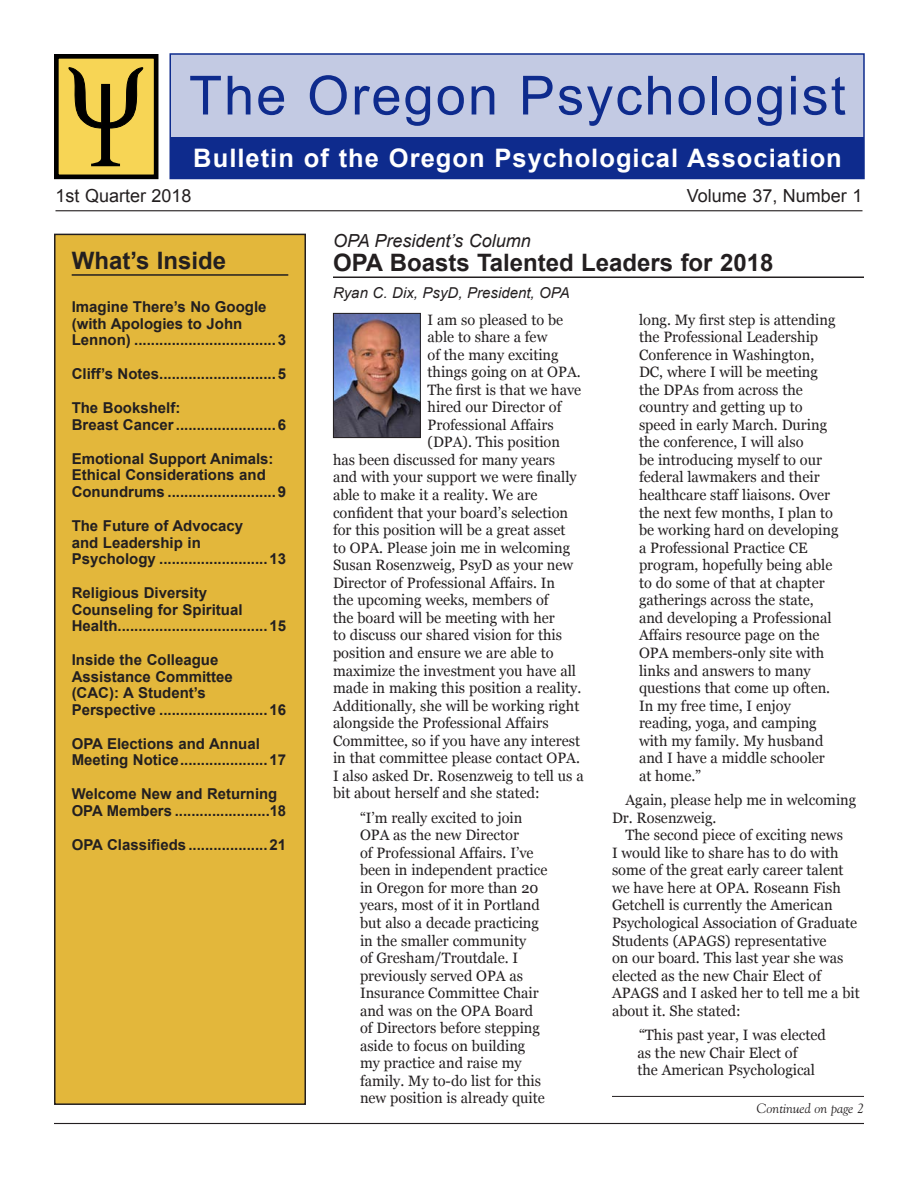
<style>
.page{position:relative;width:918px;height:1188px;background:#fff}
.page>*{position:absolute;margin:0;border:0;box-sizing:border-box;transform-origin:0 0}
.t1{font:54px "Arial";letter-spacing:.04em;color:#0e2b8d}
.t2{font:700 25.5px "Arial";letter-spacing:.04em;color:#fff}
.t3{font:700 24px "Arial";color:#231f20}
.t4{font:18px "Arial";color:#231f20}
.t5{font:italic 18px "Arial";color:#231f20}
.t6{font:15px/17.5px "Georgia";color:#231f20}
.t7{font:700 15px/16.5px "Arial";color:#231f20}
.t8{font:italic 15px "Arial";color:#231f20}
.t9{font:italic 13.5px "Goudy";color:#231f20}
</style>
<div class="page">
<hr style="left:333px;top:277px;width:531px;height:1px;background:#231f20">
<hr style="left:612px;top:1096px;width:252px;height:1px;background:#231f20">
<hr style="left:54px;top:1123px;width:810px;height:1px;background:#231f20">
<hr style="left:56px;top:210px;width:806px;height:1px;background:#231f20">
<div style="left:171px;top:137px;width:693px;height:42px;background:#0e2b8d"></div>
<div style="left:171px;top:54px;width:693px;height:82px;background:#c3cae3"></div>
<div style="left:56px;top:56px;width:100px;height:121px;background:#f7d555"></div>
<div style="left:54px;top:54px;width:104px;height:125px;border:5px solid #000"></div>
<svg style="left:68px;top:67px;width:76px;height:99px"></svg>
<div style="left:169px;top:53px;width:696px;height:126px;border:2px solid #0e2b8d"></div>
<div style="left:55px;top:234px;width:250px;height:870px;background:#e3b73b"></div>
<hr style="left:72px;top:274px;width:216px;height:2px;background:#231f20">
<div style="left:54px;top:234px;width:252px;height:871px;border:2px solid #231f20"></div>
<img style="left:335px;top:315px;width:84px;height:121px">
<div style="left:333px;top:313px;width:88px;height:125px;border:1px solid #231f20"></div>
<h1 class="t1" style="left:189px;top:60px;width:658px">The Oregon Psychologist</h1>
<h2 class="t2" style="left:193px;top:141px;width:650px">Bulletin of the Oregon Psychological Association</h2>
<p class="t4" style="left:56px;top:184px;width:138px">1st Quarter 2018</p>
<p class="t4" style="left:687px;top:184px;width:177px">Volume 37, Number 1</p>
<h3 class="t3" style="left:72px;top:244px;width:156px">What’s Inside</h3>
<p class="t7" style="left:72px;top:299px;width:216px">Imagine There’s No Google (with Apologies to John<br>Lennon) ..................................3</p>
<p class="t7" style="left:72px;top:366px;width:216px">Cliff’s Notes............................5</p>
<p class="t7" style="left:72px;top:400px;width:216px">The Bookshelf:<br>Breast Cancer........................6</p>
<p class="t7" style="left:72px;top:451px;width:216px">Emotional Support Animals:<br>Ethical Considerations and<br>Conundrums ..........................9</p>
<p class="t7" style="left:72px;top:518px;width:216px">The Future of Advocacy<br>and Leadership in<br>Psychology ..........................13</p>
<p class="t7" style="left:72px;top:585px;width:216px">Religious Diversity<br>Counseling for Spiritual<br>Health....................................15</p>
<p class="t7" style="left:72px;top:652px;width:216px">Inside the Colleague<br>Assistance Committee<br>(CAC): A Student’s<br>Perspective ..........................16</p>
<p class="t7" style="left:72px;top:736px;width:216px">OPA Elections and Annual<br>Meeting Notice.....................17</p>
<p class="t7" style="left:72px;top:786px;width:216px">Welcome New and Returning<br>OPA Members .......................18</p>
<p class="t7" style="left:72px;top:837px;width:216px">OPA Classifieds...................21</p>
<p class="t5" style="left:333px;top:229px;width:199px">OPA President’s Column</p>
<h3 class="t3" style="left:333px;top:247px;width:442px">OPA Boasts Talented Leaders for 2018</h3>
<p class="t8" style="left:333px;top:283px;width:238px">Ryan C. Dix, PsyD, President, OPA</p>
<p class="t6" style="left:428px;top:311px;width:137px">I am so pleased to be</p>
<p class="t6" style="left:428px;top:328px;width:121px">able to share a few</p>
<p class="t6" style="left:428px;top:346px;width:133px">of the many exciting</p>
<p class="t6" style="left:428px;top:363px;width:155px">things going on at OPA.</p>
<p class="t6" style="left:428px;top:381px;width:155px">The first is that we have</p>
<p class="t6" style="left:428px;top:398px;width:135px">hired our Director of</p>
<p class="t6" style="left:428px;top:416px;width:128px">Professional Affairs</p>
<p class="t6" style="left:428px;top:433px;width:134px">(DPA). This position</p>
<p class="t6" style="left:333px;top:451px;width:224px">has been discussed for many years</p>
<p class="t6" style="left:333px;top:469px;width:245px">and with your support we were finally</p>
<p class="t6" style="left:333px;top:486px;width:206px">able to make it a reality. We are</p>
<p class="t6" style="left:333px;top:504px;width:237px">confident that your board’s selection</p>
<p class="t6" style="left:333px;top:521px;width:234px">for this position will be a great asset</p>
<p class="t6" style="left:333px;top:539px;width:239px">to OPA. Please join me in welcoming</p>
<p class="t6" style="left:333px;top:556px;width:242px">Susan Rosenzweig, PsyD as your new</p>
<p class="t6" style="left:333px;top:574px;width:224px">Director of Professional Affairs. In</p>
<p class="t6" style="left:333px;top:591px;width:217px">the upcoming weeks, members of</p>
<p class="t6" style="left:333px;top:609px;width:223px">the board will be meeting with her</p>
<p class="t6" style="left:333px;top:626px;width:231px">to discuss our shared vision for this</p>
<p class="t6" style="left:333px;top:644px;width:222px">position and ensure we are able to</p>
<p class="t6" style="left:333px;top:662px;width:245px">maximize the investment you have all</p>
<p class="t6" style="left:333px;top:679px;width:250px">made in making this position a reality.</p>
<p class="t6" style="left:333px;top:697px;width:248px">Additionally, she will be working right</p>
<p class="t6" style="left:333px;top:714px;width:217px">alongside the Professional Affairs</p>
<p class="t6" style="left:333px;top:732px;width:249px">Committee, so if you have any interest</p>
<p class="t6" style="left:333px;top:749px;width:248px">in that committee please contact OPA.</p>
<p class="t6" style="left:333px;top:767px;width:252px">I also asked Dr. Rosenzweig to tell us a</p>
<p class="t6" style="left:333px;top:784px;width:208px">bit about herself and she stated:</p>
<p class="t6" style="left:360px;top:809px;width:189px">“I’m really excited to join<br>OPA as the new Director<br>of Professional Affairs. I’ve been in independent practice in Oregon for more than 20 years, most of it in Portland but also a decade practicing in the smaller community<br>of Gresham/Troutdale. I previously served OPA as<br>Insurance Committee Chair and was on the OPA Board of Directors before stepping aside to focus on building my practice and raise my family. My to-do list for this new position is already quite</p>
<p class="t6" style="left:639px;top:311px;width:201px">long. My first step is attending the Professional Leadership<br>Conference in Washington,<br>DC, where I will be meeting the DPAs from across the country and getting up to speed in early March. During the conference, I will also<br>be introducing myself to our federal lawmakers and their healthcare staff liaisons. Over the next few months, I plan to be working hard on developing a Professional Practice CE program, hopefully being able to do some of that at chapter gatherings across the state, and developing a Professional<br>Affairs resource page on the<br>OPA members-only site with links and answers to many questions that come up often.<br>In my free time, I enjoy reading, yoga, and camping with my family. My husband and I have a middle schooler at home.”</p>
<p class="t6" style="left:612px;top:791px;width:246px;text-indent:14px">Again, please help me in welcoming<br>Dr. Rosenzweig.</p>
<p class="t6" style="left:612px;top:826px;width:249px;text-indent:14px">The second piece of exciting news<br>I would like to share has to do with some of the great early career talent we have here at OPA. Roseann Fish Getchell is currently the American Psychological Association of Graduate Students (APAGS) representative<br>on our board. This last year she was elected as the new Chair Elect of APAGS and I asked her to tell me a bit about it. She stated:</p>
<p class="t6" style="left:638px;top:1026px;width:190px">“This past year, I was elected as the new Chair Elect of<br>the American Psychological</p>
<p class="t9" style="left:757px;top:1100px;width:109px">Continued on page 2</p>
</div>
